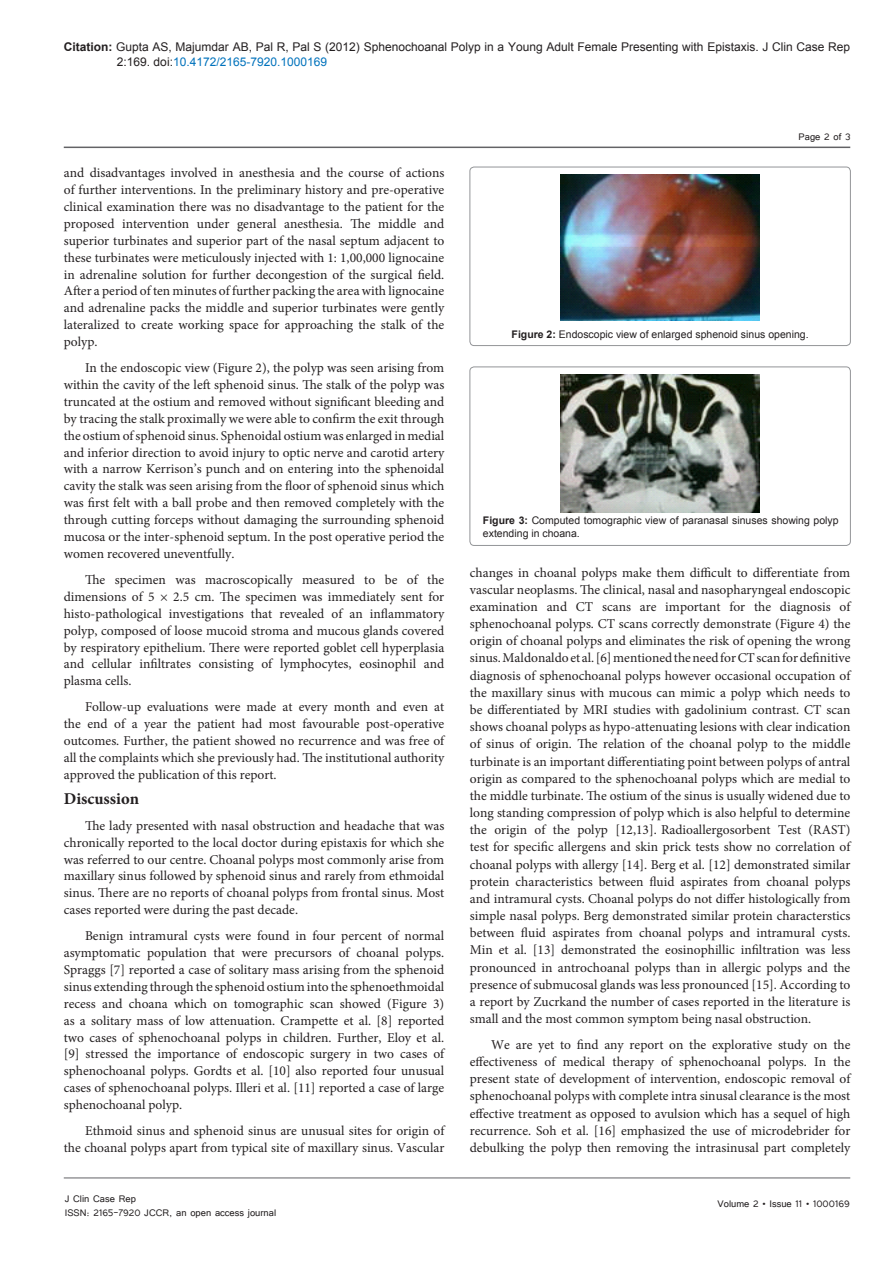
<style>
.page{position:relative;width:893px;height:1263px;background:#fff}
.page>*{position:absolute;margin:0;border:0;box-sizing:border-box;transform-origin:0 0}
.t1{font:700 16.5px "Minion Pro";color:#231f20}
.t2{font:13.5px/17px "Minion Pro";color:#231f20;text-align:justify}
.t3{font:12px/14.4px "Arial";color:#231f20}
.t4{font:12px "Tunga";color:#231f20}
.t5{font:10.5px/12.6px "Arial";color:#231f20}
.s1{font-weight:700}
.s2{color:#0072bc}
</style>
<div class="page">
<hr style="left:64px;top:147px;width:786px;height:1px;background:#636366">
<hr style="left:64px;top:1178px;width:786px;height:1px;background:#636366">
<div style="left:470px;top:167px;width:380px;height:179px;border:1px solid #939598;border-radius:4px"></div>
<img style="left:561px;top:175px;width:199px;height:146px">
<div style="left:470px;top:367px;width:380px;height:178px;border:1px solid #939598;border-radius:4px"></div>
<img style="left:561px;top:375px;width:199px;height:137px">
<p class="t3" style="left:117px;top:40px;width:735px;text-indent:-53px"><span class="s1">Citation:</span> Gupta AS, Majumdar AB, Pal R, Pal S (2012) Sphenochoanal Polyp in a Young Adult Female Presenting with Epistaxis. J Clin Case Rep<br>2:169. doi:<span class="s2">10.4172/2165-7920.1000169</span></p>
<p class="t2" style="left:64px;top:164px;width:382px">and disadvantages involved in anesthesia and the course of actions of further interventions. In the preliminary history and pre-operative clinical examination there was no disadvantage to the patient for the proposed intervention under general anesthesia. The middle and superior turbinates and superior part of the nasal septum adjacent to these turbinates were meticulously injected with 1: 1,00,000 lignocaine in adrenaline solution for further decongestion of the surgical field.<br>After a period of ten minutes of further packing the area with lignocaine and adrenaline packs the middle and superior turbinates were gently lateralized to create working space for approaching the stalk of the polyp.</p>
<p class="t2" style="left:64px;top:359px;width:382px;text-indent:21px">In the endoscopic view (Figure 2), the polyp was seen arising from within the cavity of the left sphenoid sinus. The stalk of the polyp was truncated at the ostium and removed without significant bleeding and by tracing the stalk proximally we were able to confirm the exit through the ostium of sphenoid sinus. Sphenoidal ostium was enlarged in medial and inferior direction to avoid injury to optic nerve and carotid artery with a narrow Kerrison’s punch and on entering into the sphenoidal cavity the stalk was seen arising from the floor of sphenoid sinus which was first felt with a ball probe and then removed completely with the through cutting forceps without damaging the surrounding sphenoid mucosa or the inter-sphenoid septum. In the post operative period the women recovered uneventfully.</p>
<p class="t2" style="left:64px;top:571px;width:382px;text-indent:21px">The specimen was macroscopically measured to be of the dimensions of 5 × 2.5 cm. The specimen was immediately sent for histo-pathological investigations that revealed of an inflammatory polyp, composed of loose mucoid stroma and mucous glands covered by respiratory epithelium. There were reported goblet cell hyperplasia and cellular infiltrates consisting of lymphocytes, eosinophil and plasma cells.</p>
<p class="t2" style="left:64px;top:698px;width:382px;text-indent:21px">Follow-up evaluations were made at every month and even at the end of a year the patient had most favourable post-operative outcomes. Further, the patient showed no recurrence and was free of all the complaints which she previously had. The institutional authority approved the publication of this report.</p>
<p class="t1" style="left:64px;top:787px;width:77px">Discussion</p>
<p class="t2" style="left:64px;top:817px;width:382px;text-indent:21px">The lady presented with nasal obstruction and headache that was chronically reported to the local doctor during epistaxis for which she was referred to our centre. Choanal polyps most commonly arise from maxillary sinus followed by sphenoid sinus and rarely from ethmoidal sinus. There are no reports of choanal polyps from frontal sinus. Most cases reported were during the past decade.</p>
<p class="t2" style="left:64px;top:927px;width:382px;text-indent:21px">Benign intramural cysts were found in four percent of normal asymptomatic population that were precursors of choanal polyps.<br>Spraggs [7] reported a case of solitary mass arising from the sphenoid sinus extending through the sphenoid ostium into the sphenoethmoidal recess and choana which on tomographic scan showed (Figure 3) as a solitary mass of low attenuation. Crampette et al. [8] reported two cases of sphenochoanal polyps in children. Further, Eloy et al. [9] stressed the importance of endoscopic surgery in two cases of sphenochoanal polyps. Gordts et al. [10] also reported four unusual cases of sphenochoanal polyps. Illeri et al. [11] reported a case of large sphenochoanal polyp.</p>
<p class="t2" style="left:64px;top:1122px;width:382px;text-align:right">Ethmoid sinus and sphenoid sinus are unusual sites for origin of<br>the choanal polyps apart from typical site of maxillary sinus. Vascular</p>
<p class="t4" style="left:65px;top:1190px;width:73px">J Clin Case Rep</p>
<p class="t4" style="left:65px;top:1205px;width:213px">ISSN: 2165-7920 JCCR, an open access journal</p>
<p class="t4" style="left:799px;top:129px;width:53px">Page 2 of 3</p>
<p class="t5" style="left:512px;top:328px;width:299px"><span class="s1">Figure 2:</span> Endoscopic view of enlarged sphenoid sinus opening.</p>
<p class="t5" style="left:483px;top:514px;width:357px"><span class="s1">Figure 3:</span> Computed tomographic view of paranasal sinuses showing polyp extending in choana.</p>
<p class="t2" style="left:470px;top:564px;width:382px">changes in choanal polyps make them difficult to differentiate from vascular neoplasms. The clinical, nasal and nasopharyngeal endoscopic examination and CT scans are important for the diagnosis of sphenochoanal polyps. CT scans correctly demonstrate (Figure 4) the origin of choanal polyps and eliminates the risk of opening the wrong sinus. Maldonaldo et al. [6] mentioned the need for CT scan for definitive diagnosis of sphenochoanal polyps however occasional occupation of the maxillary sinus with mucous can mimic a polyp which needs to be differentiated by MRI studies with gadolinium contrast. CT scan shows choanal polyps as hypo-attenuating lesions with clear indication of sinus of origin. The relation of the choanal polyp to the middle turbinate is an important differentiating point between polyps of antral origin as compared to the sphenochoanal polyps which are medial to the middle turbinate. The ostium of the sinus is usually widened due to long standing compression of polyp which is also helpful to determine the origin of the polyp [12,13]. Radioallergosorbent Test (RAST) test for specific allergens and skin prick tests show no correlation of choanal polyps with allergy [14]. Berg et al. [12] demonstrated similar protein characteristics between fluid aspirates from choanal polyps and intramural cysts. Choanal polyps do not differ histologically from simple nasal polyps. Berg demonstrated similar protein characterstics between fluid aspirates from choanal polyps and intramural cysts.<br>Min et al. [13] demonstrated the eosinophillic infiltration was less pronounced in antrochoanal polyps than in allergic polyps and the presence of submucosal glands was less pronounced [15]. According to a report by Zucrkand the number of cases reported in the literature is small and the most common symptom being nasal obstruction.</p>
<p class="t2" style="left:470px;top:1036px;width:382px;text-indent:21px">We are yet to find any report on the explorative study on the effectiveness of medical therapy of sphenochoanal polyps. In the present state of development of intervention, endoscopic removal of sphenochoanal polyps with complete intra sinusal clearance is the most effective treatment as opposed to avulsion which has a sequel of high recurrence. Soh et al. [16] emphasized the use of microdebrider for debulking the polyp then removing the intrasinusal part completely</p>
<p class="t4" style="left:718px;top:1196px;width:134px">Volume 2 • Issue 11 • 1000169</p>
</div>
